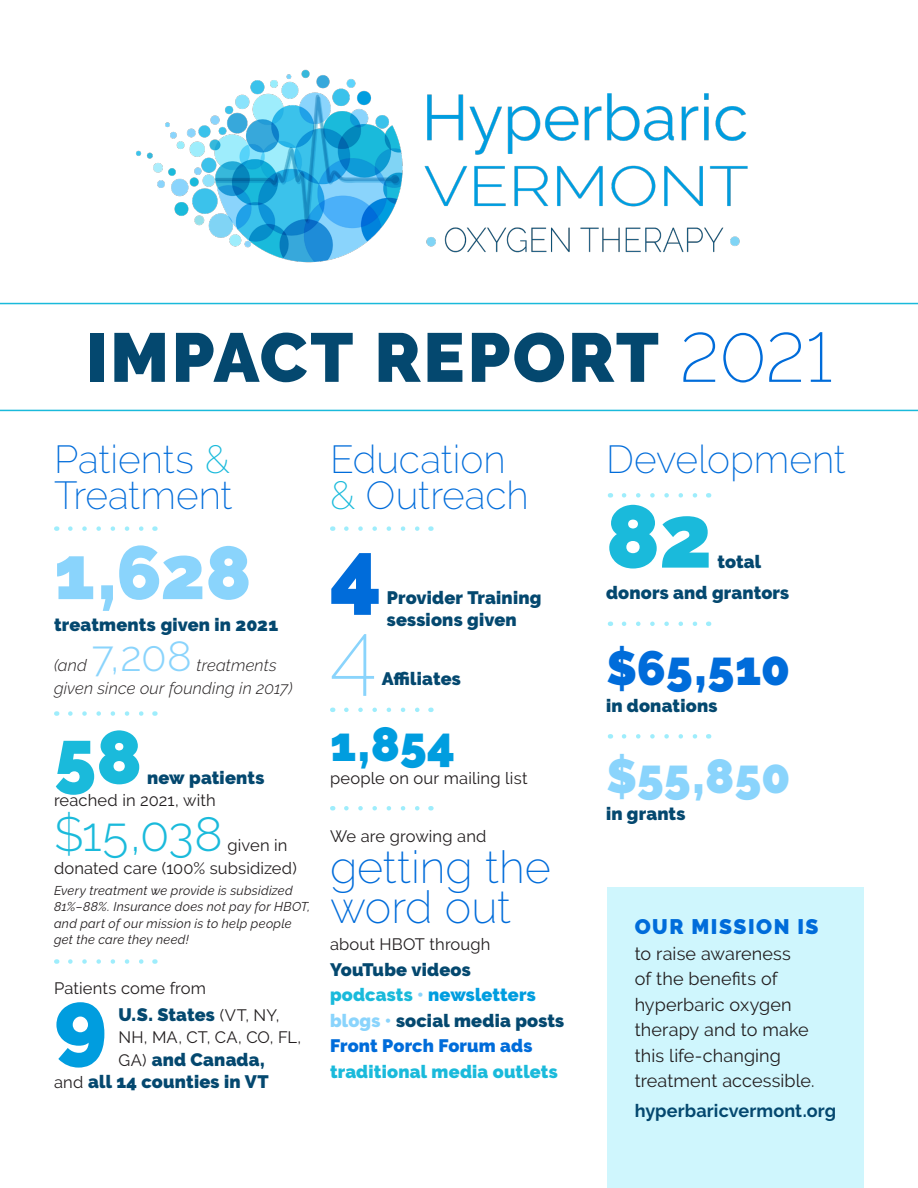
<style>
.page{position:relative;width:918px;height:1188px;background:#fff}
.page>*{position:absolute;margin:0;border:0;box-sizing:border-box;transform-origin:0 0}
.t1{font:900 90px "Raleway";color:#009ddf}
.t2{font:900 88.5px "Raleway";color:#1abadb}
.t3{font:900 88.5px "Raleway";color:#006cda}
.t4{font:200 88.5px "Raleway";color:#8ad4fc}
.t5{font:900 75px "Raleway";color:#8ad4fc}
.t6{font:900 75px "Raleway";color:#1abadb}
.t7{font:900 69px "Raleway";letter-spacing:.035em;color:#04486f}
.t8{font:900 48px "Raleway";color:#006cda}
.t9{font:900 48px "Raleway";color:#8ad4fc}
.t10{font:300 48px "Raleway";color:#1abadb}
.t11{font:900 48px "Raleway";color:#009ddf}
.t12{font:200 45px/40.5px "Raleway";color:#006cda}
.t13{font:300 42px "Raleway";color:#8ad4fc}
.t14{font:200 39px/36px "Raleway";color:#006cda}
.t15{font:900 21px "Raleway";letter-spacing:.075em;color:#006cda}
.t16{font:900 18px/22.5px "Raleway";letter-spacing:.01em;color:#04486f}
.t17{font:18px/25.5px "Raleway";letter-spacing:.005em;color:#231f20}
.t18{font:900 18px/25.5px "Raleway";letter-spacing:.01em;color:#1abadb}
.t19{font:700 18px "Raleway";letter-spacing:.005em;color:#04486f}
.t20{font:16.5px/22.5px "Raleway";letter-spacing:.01em;color:#231f20}
.t21{font:italic 300 16.5px/22.5px "Raleway";letter-spacing:.01em;color:#231f20}
.t22{font:italic 12.75px/16.5px "Raleway";letter-spacing:.02em;color:#231f20}
.s1{font-weight:200;color:#006cda}
.s2{color:#1abadb}
.s3{font-weight:400;font-size:16.5px;color:#231f20}
.s4{color:#04486f}
.s5{color:#8ad4fc}
.s6{color:#009ddf}
.s7{color:#006cda}
</style>
<div class="page">
<img style="left:136px;top:69px;width:612px;height:194px">
<hr style="left:0;top:303px;width:918px;height:1px;background:#1abadb">
<hr style="left:0;top:410px;width:918px;height:1px;background:#1abadb">
<svg style="left:70px;top:959px;width:74px;height:5px"></svg>
<svg style="left:70px;top:711px;width:74px;height:5px"></svg>
<svg style="left:70px;top:526px;width:74px;height:5px"></svg>
<svg style="left:346px;top:526px;width:74px;height:5px"></svg>
<svg style="left:346px;top:708px;width:74px;height:4px"></svg>
<svg style="left:346px;top:806px;width:74px;height:5px"></svg>
<svg style="left:624px;top:493px;width:74px;height:5px"></svg>
<svg style="left:624px;top:622px;width:74px;height:4px"></svg>
<svg style="left:624px;top:734px;width:74px;height:5px"></svg>
<div style="left:608px;top:888px;width:256px;height:300px;background:#cff6fd"></div>
<p class="t7" style="left:86px;top:318px;width:748px">IMPACT REPORT <span class="s1">2021</span></p>
<p class="t14" style="left:54px;top:441px;width:180px">Patients <span class="s2">&amp;<br></span>Treatment</p>
<p class="t5" style="left:54px;top:529px;width:199px">1,628</p>
<p class="t16" style="left:54px;top:613px;width:226px">treatments given in 2021</p>
<p class="t21" style="left:54px;top:654px;width:34px">(and</p>
<p class="t13" style="left:91px;top:632px;width:102px">7,208</p>
<p class="t21" style="left:54px;top:654px;width:240px;text-indent:143px">treatments given since our founding in 2017)</p>
<p class="t6" style="left:54px;top:714px;width:90px">58</p>
<p class="t16" style="left:147px;top:766px;width:119px">new patients</p>
<p class="t20" style="left:54px;top:789px;width:163px">reached in 2021, with</p>
<p class="t10" style="left:54px;top:806px;width:170px">$15,038</p>
<p class="t20" style="left:54px;top:834px;width:244px;text-indent:173px">given in donated care (100% subsidized)</p>
<p class="t22" style="left:54px;top:882px;width:258px">Every treatment we provide is subsidized 81%–88%. Insurance does not pay for HBOT, and part of our mission is to help people get the care they need!</p>
<p class="t20" style="left:54px;top:977px;width:154px">Patients come from</p>
<p class="t1" style="left:54px;top:970px;width:55px">9</p>
<p class="t16" style="left:118px;top:1003px;width:162px">U.S. States <span class="s3">(VT, NY,</span></p>
<p class="t20" style="left:118px;top:1026px;width:184px">NH, MA, CT, CA, CO, FL,</p>
<p class="t16" style="left:118px;top:1048px;width:148px"><span class="s3">GA)</span> and Canada,</p>
<p class="t16" style="left:54px;top:1071px;width:216px"><span class="s3">and</span> all 14 counties in VT</p>
<p class="t14" style="left:330px;top:441px;width:200px">Education <span class="s2">&amp;</span> Outreach</p>
<p class="t3" style="left:330px;top:521px;width:53px">4</p>
<p class="t16" style="left:387px;top:586px;width:156px">Provider Training sessions given</p>
<p class="t4" style="left:330px;top:602px;width:48px">4</p>
<p class="t16" style="left:382px;top:667px;width:81px">Affiliates</p>
<p class="t11" style="left:330px;top:716px;width:127px">1,854</p>
<p class="t20" style="left:330px;top:767px;width:199px">people on our mailing list</p>
<p class="t20" style="left:330px;top:825px;width:158px">We are growing and</p>
<p class="t12" style="left:330px;top:846px;width:222px">getting the word out</p>
<p class="t20" style="left:330px;top:933px;width:162px">about HBOT through</p>
<p class="t18" style="left:330px;top:957px;width:236px"><span class="s4">YouTube videos<br></span>podcasts <span class="s5">•</span> <span class="s6">newsletters </span><span class="s5">blogs •</span> <span class="s4">social media posts<br></span><span class="s7">Front Porch Forum ads </span>traditional media outlets</p>
<p class="t14" style="left:606px;top:441px;width:241px">Development</p>
<p class="t2" style="left:606px;top:485px;width:108px">82</p>
<p class="t16" style="left:717px;top:550px;width:45px">total</p>
<p class="t16" style="left:606px;top:582px;width:185px">donors and grantors</p>
<p class="t8" style="left:606px;top:640px;width:186px">$65,510</p>
<p class="t16" style="left:606px;top:694px;width:113px">in donations</p>
<p class="t9" style="left:606px;top:748px;width:186px">$55,850</p>
<p class="t16" style="left:606px;top:802px;width:81px">in grants</p>
<p class="t15" style="left:635px;top:915px;width:185px">OUR MISSION IS</p>
<p class="t17" style="left:635px;top:941px;width:181px">to raise awareness<br>of the benefits of hyperbaric oxygen therapy and to make this life-changing treatment accessible.</p>
<p class="t19" style="left:635px;top:1101px;width:203px">hyperbaricvermont.org</p>
</div>
